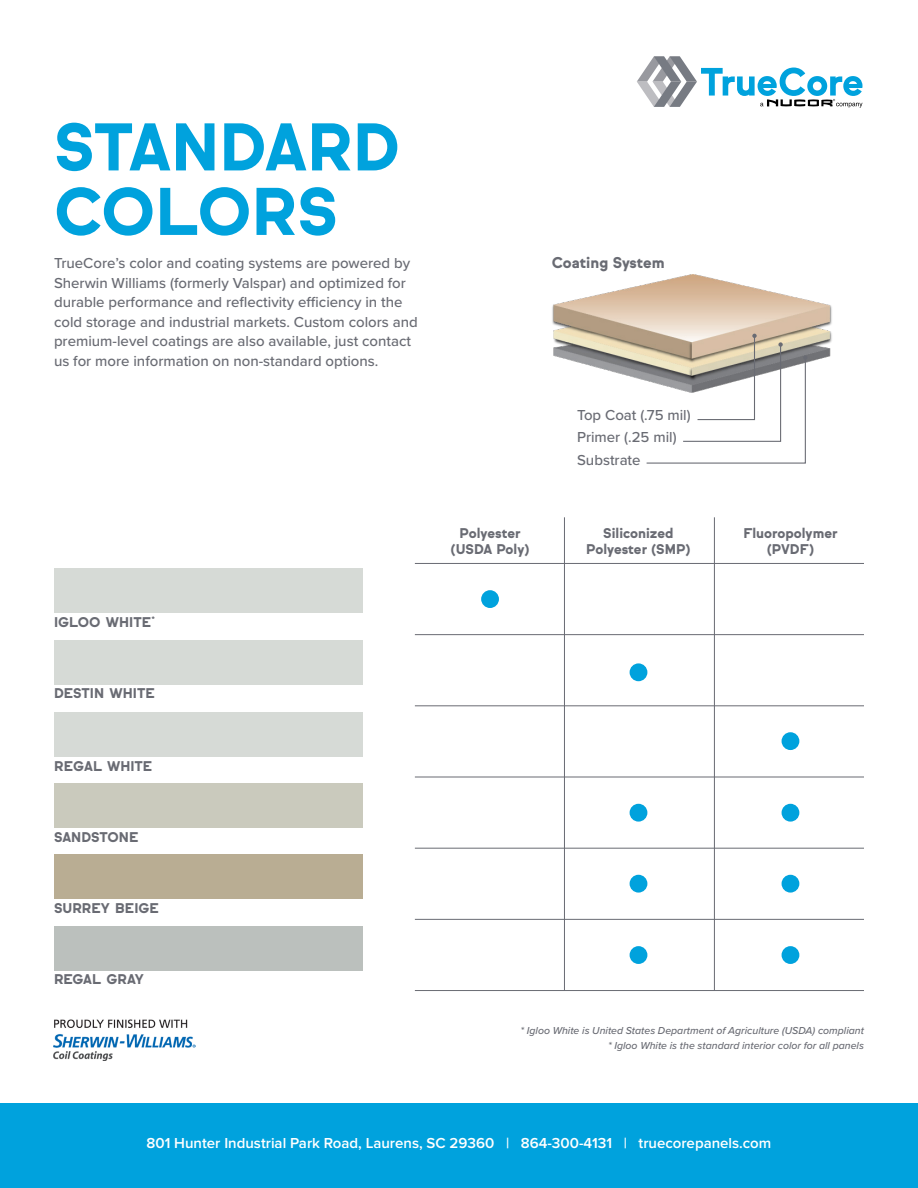
<style>
.page{position:relative;width:918px;height:1188px;background:#fff}
.page>*{position:absolute;margin:0;border:0;box-sizing:border-box;transform-origin:0 0}
.t1{font:900 64.5px/64.5px "Sul Sans";color:#00a2dd}
.Body_Text{font:500 15px/19.5px "Proxima Nova";color:#696b73}
.List_Text{font:600 15px "Proxima Nova";color:#fff}
.t2{font:900 15px "Sul Sans";color:#696b73}
.List_Header{font:900 13.5px/16.5px "Sul Sans";color:#696b73;text-align:center}
.t3{font:italic 500 10.5px "Proxima Nova";color:#696b73}
</style>
<div class="page">
<div style="left:0;top:1104px;width:918px;height:84px;background:#00a2dd"></div>
<svg style="left:637px;top:56px;width:225px;height:52px"></svg>
<hr style="left:415px;top:563px;width:449px;height:1px;background:#696b73">
<hr style="left:415px;top:634px;width:449px;height:1px;background:#696b73">
<hr style="left:415px;top:705px;width:449px;height:1px;background:#696b73">
<hr style="left:415px;top:777px;width:449px;height:1px;background:#696b73">
<hr style="left:415px;top:848px;width:449px;height:1px;background:#696b73">
<hr style="left:415px;top:919px;width:449px;height:1px;background:#696b73">
<hr style="left:415px;top:990px;width:449px;height:1px;background:#696b73">
<div style="left:481px;top:590px;width:18px;height:18px;background:#00a2dd;border-radius:50%"></div>
<div style="left:630px;top:663px;width:17px;height:18px;background:#00a2dd;border-radius:50%"></div>
<div style="left:630px;top:804px;width:17px;height:18px;background:#00a2dd;border-radius:50%"></div>
<div style="left:630px;top:875px;width:17px;height:18px;background:#00a2dd;border-radius:50%"></div>
<div style="left:630px;top:946px;width:17px;height:18px;background:#00a2dd;border-radius:50%"></div>
<div style="left:782px;top:732px;width:17px;height:18px;background:#00a2dd;border-radius:50%"></div>
<div style="left:782px;top:804px;width:17px;height:18px;background:#00a2dd;border-radius:50%"></div>
<div style="left:782px;top:875px;width:17px;height:18px;background:#00a2dd;border-radius:50%"></div>
<div style="left:782px;top:946px;width:17px;height:18px;background:#00a2dd;border-radius:50%"></div>
<div style="left:54px;top:569px;width:309px;height:44px;background:#d6dad6"></div>
<div style="left:54px;top:640px;width:309px;height:45px;background:#d6dad6"></div>
<div style="left:54px;top:712px;width:309px;height:45px;background:#d6dad6"></div>
<div style="left:54px;top:784px;width:309px;height:44px;background:#cacabd"></div>
<div style="left:54px;top:855px;width:309px;height:44px;background:#b9ad93"></div>
<div style="left:54px;top:926px;width:309px;height:44px;background:#bbc0bd"></div>
<hr style="left:714px;top:517px;width:1px;height:474px;background:#696b73">
<hr style="left:564px;top:517px;width:1px;height:474px;background:#696b73">
<img style="left:54px;top:1019px;width:141px;height:41px">
<img style="left:552px;top:275px;width:280px;height:106px">
<svg style="left:646px;top:334px;width:162px;height:130px"></svg>
<p class="t1" style="left:54px;top:116px;width:348px">STANDARD<br>COLORS</p>
<p class="Body_Text" style="left:54px;top:253px;width:365px">TrueCore’s color and coating systems are powered by Sherwin Williams (formerly Valspar) and optimized for durable performance and reflectivity efficiency in the cold storage and industrial markets. Custom colors and premium-level coatings are also available, just contact us for more information on non-standard options.</p>
<p class="List_Header" style="left:54px;top:614px;width:102px">IGLOO WHITE<sup>*</sup></p>
<p class="List_Header" style="left:54px;top:685px;width:102px">DESTIN WHITE</p>
<p class="List_Header" style="left:54px;top:758px;width:100px">REGAL WHITE</p>
<p class="List_Header" style="left:54px;top:829px;width:86px">SANDSTONE</p>
<p class="List_Header" style="left:54px;top:900px;width:106px">SURREY BEIGE</p>
<p class="List_Header" style="left:54px;top:971px;width:91px">REGAL GRAY</p>
<p class="t2" style="left:552px;top:254px;width:114px">Coating System</p>
<h2 class="List_Header" style="left:460px;top:525px;width:62px">Polyester</h2>
<h2 class="List_Header" style="left:451px;top:541px;width:81px">(USDA Poly)</h2>
<p class="Body_Text" style="left:577px;top:405px;width:115px">Top Coat (.75 mil)</p>
<p class="Body_Text" style="left:577px;top:427px;width:101px">Primer (.25 mil)</p>
<p class="Body_Text" style="left:577px;top:450px;width:65px">Substrate</p>
<h2 class="List_Header" style="left:586px;top:525px;width:106px">Siliconized<br>Polyester (SMP)</h2>
<h2 class="List_Header" style="left:743px;top:525px;width:96px">Fluoropolymer (PVDF)</h2>
<p class="t3" style="left:521px;top:1023px;width:345px">* Igloo White is United States Department of Agriculture (USDA) compliant</p>
<p class="t3" style="left:608px;top:1038px;width:257px">* Igloo White is the standard interior color for all panels</p>
<p class="List_Text" style="left:147px;top:1135px;width:626px">801 Hunter Industrial Park Road, Laurens, SC 29360 | 864-300-4131 | truecorepanels.com</p>
</div>
